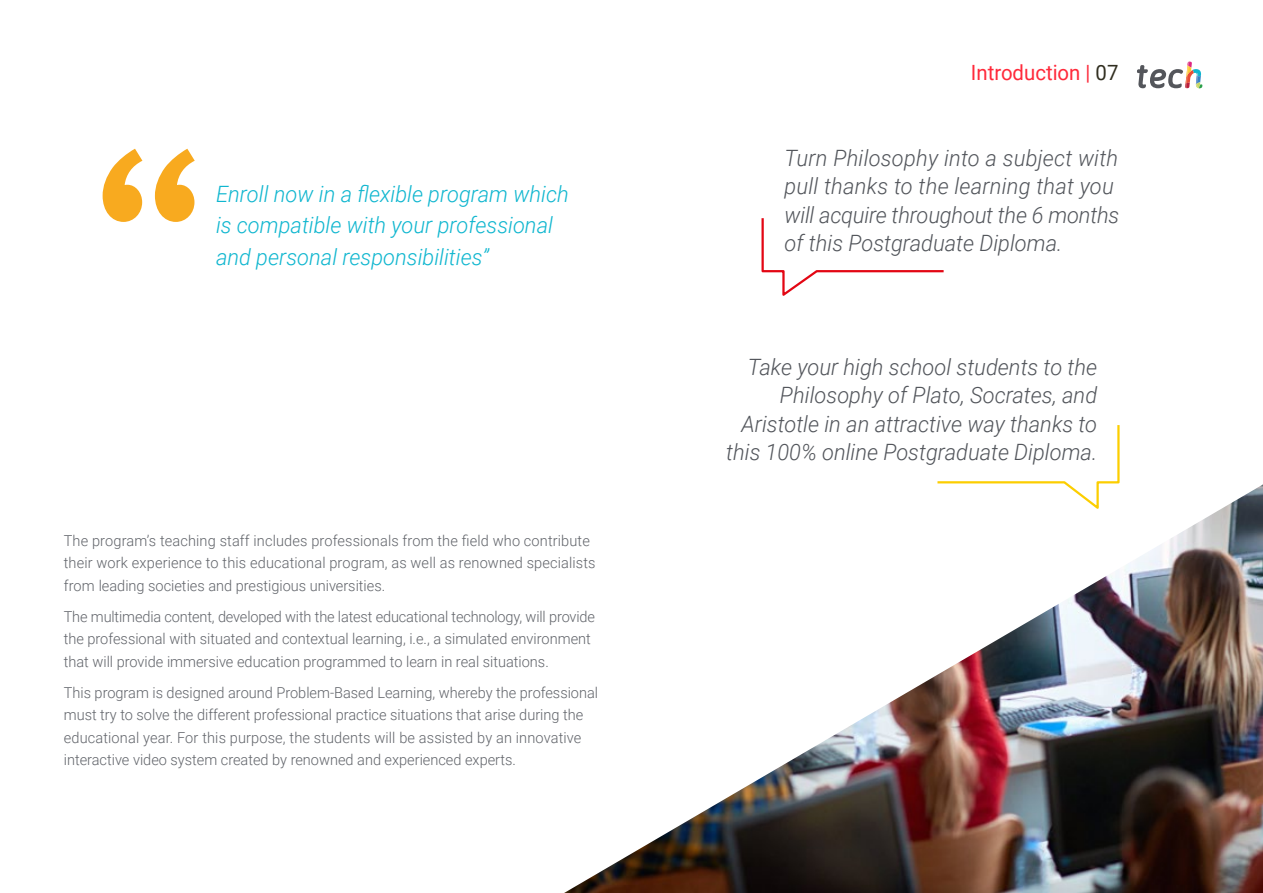
<style>
.page{position:relative;width:1263px;height:893px;background:#fff}
.page>*{position:absolute;margin:0;border:0;box-sizing:border-box;transform-origin:0 0}
.t1{font:italic 300 22.5px/28.5px "Roboto";color:#52555b;text-align:right}
.t2{font:italic 300 22.5px/31.5px "Roboto";color:#0fb6cf}
.t3{font:21px "Roboto";color:#ff293a}
.t4{font:300 15px/22.5px "Roboto";color:#61646a}
.s1{color:#fc2a3b}
.s2{color:#312e20}
</style>
<div class="page">
<svg style="left:103px;top:149px;width:92px;height:73px"></svg>
<svg style="left:937px;top:425px;width:183px;height:59px"></svg>
<svg style="left:761px;top:218px;width:183px;height:78px"></svg>
<img style="left:564px;top:484px;width:699px;height:409px">
<svg style="left:1137px;top:62px;width:65px;height:27px"></svg>
<h1 class="t2" style="left:216px;top:177px;width:354px">Enroll now in a flexible program which is compatible with your professional and personal responsibilities”</h1>
<p class="t4" style="left:64px;top:529px;width:533px">The program’s teaching staff includes professionals from the field who contribute their work experience to this educational program, as well as renowned specialists from leading societies and prestigious universities.</p>
<p class="t4" style="left:64px;top:605px;width:533px">The multimedia content, developed with the latest educational technology, will provide the professional with situated and contextual learning, i.e., a simulated environment that will provide immersive education programmed to learn in real situations.</p>
<p class="t4" style="left:64px;top:681px;width:536px">This program is designed around Problem-Based Learning, whereby the professional must try to solve the different professional practice situations that arise during the educational year. For this purpose, the students will be assisted by an innovative interactive video system created by renowned and experienced experts.</p>
<h2 class="t3" style="left:971px;top:57px;width:149px">Introduction <span class="s1">|</span> <span class="s2">07</span></h2>
<h1 class="t1" style="left:784px;top:142px;width:336px;text-align:left">Turn Philosophy into a subject with pull thanks to the learning that you will acquire throughout the 6 months of this Postgraduate Diploma.</h1>
<h1 class="t1" style="left:726px;top:351px;width:372px">Take your high school students to the Philosophy of Plato, Socrates, and Aristotle in an attractive way thanks to this 100% online Postgraduate Diploma.</h1>
</div>
